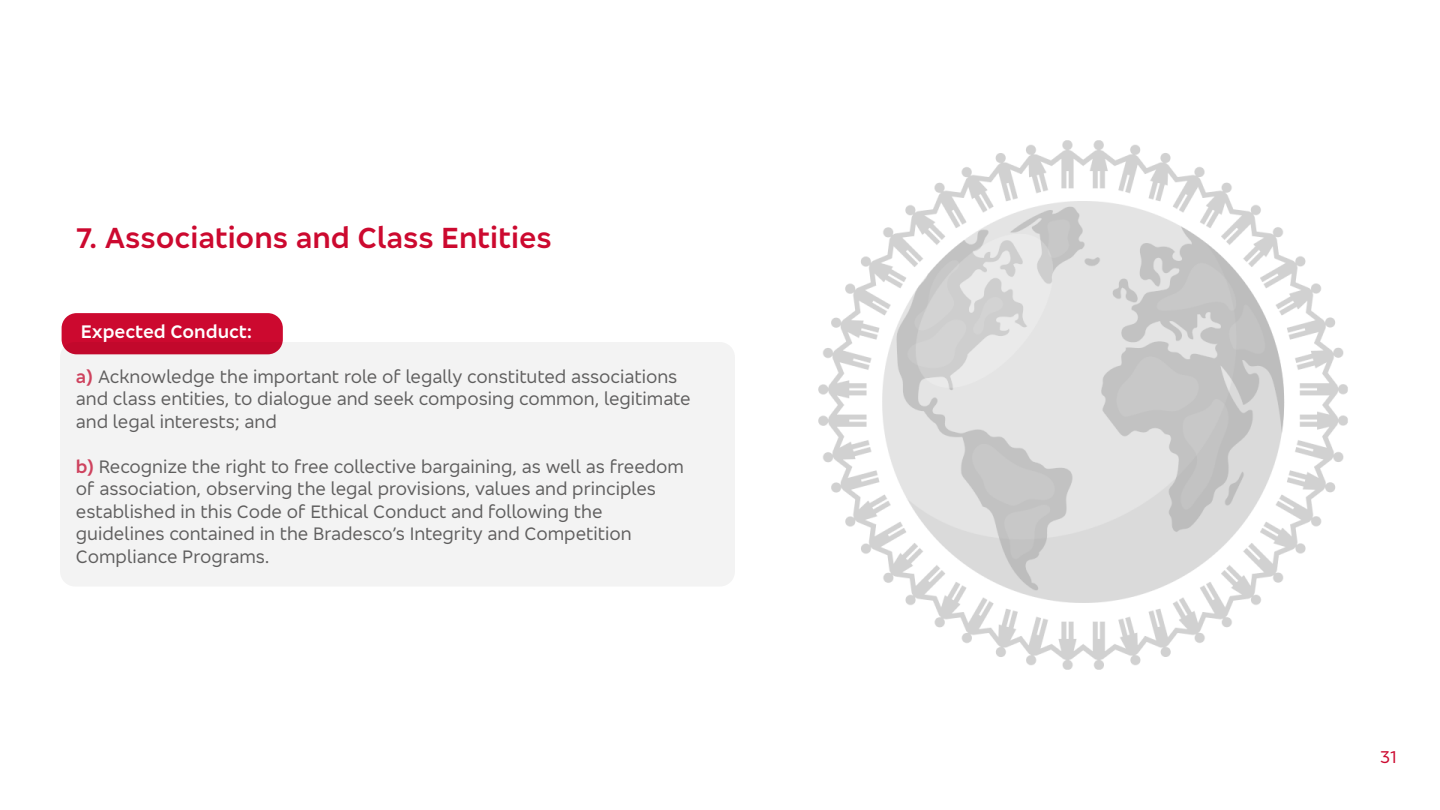
<style>
.page{position:relative;width:1440px;height:810px;background:#fff}
.page>*{position:absolute;margin:0;border:0;box-sizing:border-box;transform-origin:0 0}
.t1{font:600 30px "Bradesco Sans";color:#cc092f}
.t2{font:600 18.75px "Bradesco Sans";color:#fff}
.t3{font:18.6px/22.5px "Bradesco Sans";color:#646363}
.t4{font:18px "Bradesco Sans";color:#cc092f}
.s1{font-weight:600;color:#d94663}
</style>
<div class="page">
<img style="left:61px;top:140px;width:1287px;height:530px">
<div style="left:62px;top:313px;width:221px;height:41px;background:#cc092f;border-radius:15px"></div>
<div style="left:60px;top:342px;width:675px;height:245px;background:#f3f3f3;border-radius:15px"></div>
<p class="t1" style="left:76px;top:218px;width:477px">7. Associations and Class Entities</p>
<p class="t2" style="left:81px;top:319px;width:173px">Expected Conduct:</p>
<p class="t3" style="left:76px;top:365px;width:616px"><span class="s1">a)</span> Acknowledge the important role of legally constituted associations and class entities, to dialogue and seek composing common, legitimate and legal interests; and</p>
<p class="t3" style="left:76px;top:455px;width:610px"><span class="s1">b)</span> Recognize the right to free collective bargaining, as well as freedom of association, observing the legal provisions, values and principles established in this Code of Ethical Conduct and following the guidelines contained in the Bradesco’s Integrity and Competition Compliance Programs.</p>
<p class="t4" style="left:1380px;top:746px;width:18px">31</p>
</div>
